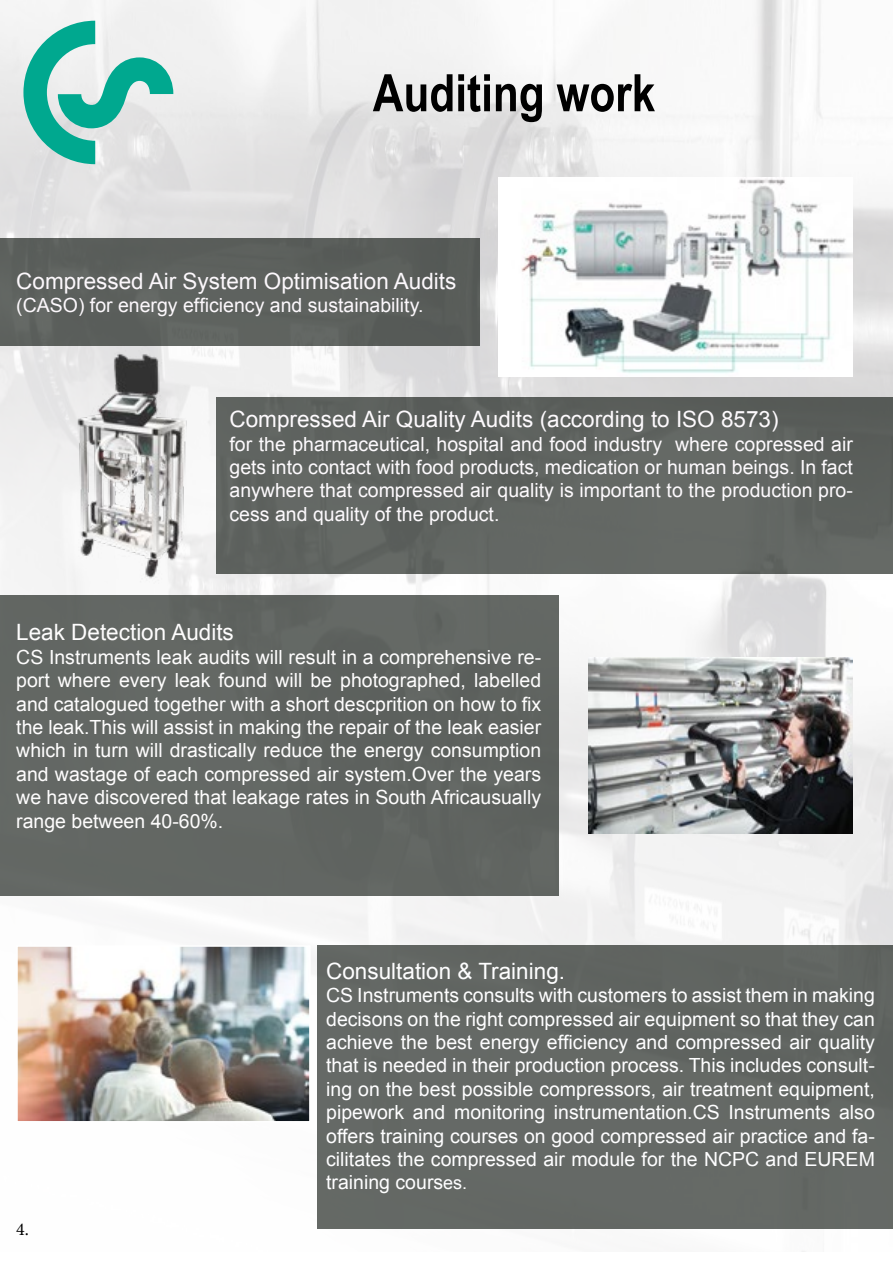
<style>
.page{position:relative;width:893px;height:1263px;background:#fff}
.page>*{position:absolute;margin:0;border:0;box-sizing:border-box;transform-origin:0 0}
.t1{font:700 51.6px "Arial Narrow";color:#000}
.t2{font:22.5px "Arial";color:#fdfafd}
.t3{font:22.5px "Arial";color:#fcf8fc}
.t4{font:22.5px "Arial";color:#fefeff}
.t5{font:22.5px "Arial";color:#fefdfd}
.t6{font:19.5px/23.4px "Arial";color:#fefeff;text-align:justify}
.t7{font:19.5px/23.4px "Arial";color:#fefdfd;text-align:justify}
.t8{font:19.5px/23.4px "Arial";color:#fdfafd;text-align:justify}
.t9{font:19.5px "Arial";color:#fcf8fc}
.t10{font:18px "Minion Pro";color:#000}
.s1{font-size:18px}
</style>
<div class="page">
<img style="left:0;top:0;width:893px;height:1229px">
<div style="left:0;top:238px;width:479px;height:108px;background:#5c605d"></div>
<div style="left:216px;top:397px;width:677px;height:177px;background:#606461"></div>
<div style="left:318px;top:945px;width:575px;height:283px;background:#646965"></div>
<div style="left:0;top:595px;width:558px;height:300px;background:#626763"></div>
<svg style="left:23px;top:21px;width:150px;height:143px"></svg>
<img style="left:498px;top:178px;width:355px;height:198px">
<img style="left:68px;top:346px;width:124px;height:241px">
<img style="left:589px;top:657px;width:264px;height:177px">
<img style="left:19px;top:948px;width:289px;height:171px">
<div style="left:16px;top:945px;width:295px;height:177px;border:2px solid #fff"></div>
<h1 class="t1" style="left:373px;top:54px;width:284px">Auditing work</h1>
<p class="t3" style="left:16px;top:266px;width:442px">Compressed Air System Optimisation Audits</p>
<p class="t9" style="left:16px;top:293px;width:409px">(CASO) for energy efficiency and sustainability.</p>
<p class="t2" style="left:230px;top:404px;width:550px">Compressed Air Quality Audits (according to ISO 8573)</p>
<p class="t8" style="left:230px;top:432px;width:625px">for the pharmaceutical, hospital and food industry where copressed air gets into contact with food products, medication or human beings. In fact anywhere that compressed air quality is important to the production pro&shy;cess and quality of the product.</p>
<p class="t5" style="left:16px;top:618px;width:219px">Leak Detection Audits</p>
<p class="t7" style="left:16px;top:645px;width:526px">CS Instruments leak audits will result in a comprehensive re&shy;port where every leak found will be photographed, labelled and catalogued together with a short descprition on how to fix the leak.This will assist in making the repair of the leak easier which in turn will drastically reduce the energy consumption and wastage of each compressed air system.Over the years we have discovered that leakage rates in South Africausually range between 40-60%.</p>
<p class="t10" style="left:16px;top:1217px;width:14px">4.</p>
<p class="t4" style="left:326px;top:956px;width:240px">Consultation &amp; Training.</p>
<p class="t6" style="left:326px;top:984px;width:550px">CS Instruments consults with customers to assist them in making decisons on the right compressed air equipment so that they can achieve the best energy efficiency and compressed air quality that is needed in their production process. This includes consult&shy;ing on the best possible compressors, air treatment equipment, pipework and monitoring instrumentation.CS Instruments also offers training courses on good compressed air practice and fa&shy;cilitates the compressed air module for the NCPC and EUREM training cours<span class="s1">es.</span></p>
</div>
